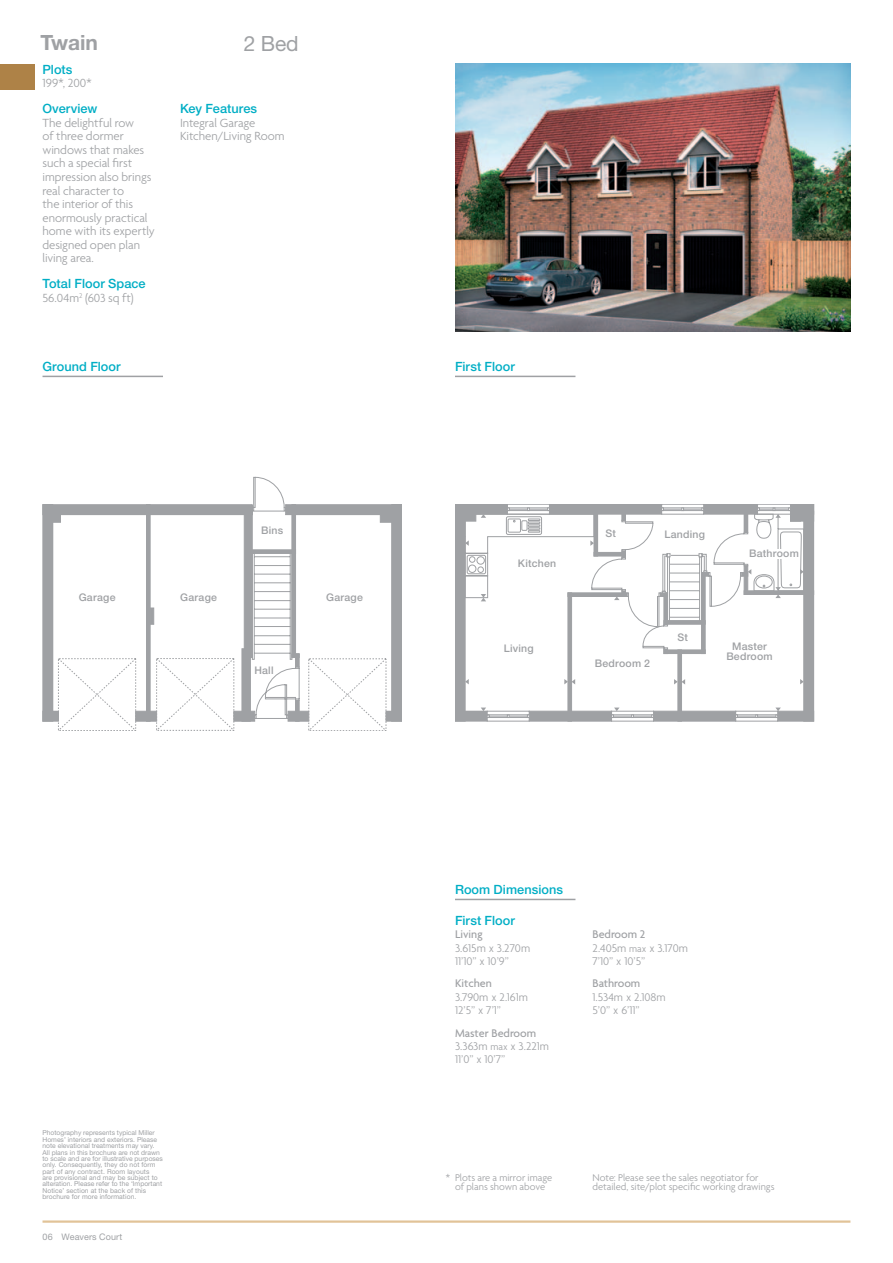
<style>
.page{position:relative;width:893px;height:1263px;background:#fff}
.page>*{position:absolute;margin:0;border:0;box-sizing:border-box;transform-origin:0 0}
.t1{font:700 21px "Helvetica Neue";letter-spacing:-.01em;color:#9fa1a4}
.t2{font:21px "Helvetica Neue";color:#9fa1a4}
.t3{font:300 12.75px/13.5px "Agenda";letter-spacing:-.005em;color:#9fa1a4}
.t4{font:500 12.75px "Helvetica Neue";letter-spacing:.005em;color:#00aec5}
.t5{font:300 12px/13.5px "Agenda";color:#9fa1a4}
.t6{font:500 12px "Agenda";color:#9fa1a4}
.t7{font:300 10.5px/9px "Agenda";color:#9fa1a4;text-align:center}
.t8{font:500 10.5px/10.5px "Helvetica Neue";letter-spacing:.025em;color:#9fa1a4;text-align:center}
.t9{font:9px "Helvetica Neue";letter-spacing:.015em;color:#9fa1a4}
.t10{font:6.75px/6.3px "Helvetica Neue";color:#9fa1a4}
.s1{font-weight:500}
.s2{font-size:10.5px}
</style>
<div class="page">
<img style="left:455px;top:64px;width:395px;height:268px">
<hr style="left:43px;top:376px;width:120px;height:1px;background:#9fa1a4">
<hr style="left:455px;top:376px;width:120px;height:1px;background:#9fa1a4">
<hr style="left:43px;top:1220px;width:807px;height:3px;background:#e1c398">
<hr style="left:455px;top:899px;width:120px;height:1px;background:#9fa1a4">
<div style="left:455px;top:504px;width:10px;height:217px;background:#9fa1a4"></div>
<div style="left:455px;top:504px;width:52px;height:10px;background:#9fa1a4"></div>
<div style="left:549px;top:504px;width:113px;height:10px;background:#9fa1a4"></div>
<div style="left:790px;top:504px;width:24px;height:10px;background:#9fa1a4"></div>
<div style="left:804px;top:504px;width:10px;height:217px;background:#9fa1a4"></div>
<svg style="left:507px;top:504px;width:42px;height:10px"></svg>
<svg style="left:465px;top:514px;width:339px;height:208px"></svg>
<svg style="left:465px;top:679px;width:4px;height:5px"></svg>
<svg style="left:465px;top:540px;width:4px;height:6px"></svg>
<svg style="left:590px;top:540px;width:4px;height:6px"></svg>
<svg style="left:481px;top:514px;width:5px;height:4px"></svg>
<svg style="left:481px;top:707px;width:49px;height:14px"></svg>
<svg style="left:481px;top:594px;width:5px;height:7px"></svg>
<svg style="left:564px;top:679px;width:11px;height:5px"></svg>
<svg style="left:614px;top:591px;width:12px;height:9px"></svg>
<svg style="left:611px;top:707px;width:43px;height:14px"></svg>
<svg style="left:800px;top:679px;width:4px;height:5px"></svg>
<svg style="left:800px;top:569px;width:4px;height:5px"></svg>
<svg style="left:660px;top:504px;width:131px;height:218px"></svg>
<div style="left:775px;top:550px;width:10px;height:9px;background:#fff"></div>
<div style="left:43px;top:505px;width:10px;height:216px;background:#9fa1a4"></div>
<div style="left:43px;top:504px;width:209px;height:11px;border:1px solid #9fa1a4"></div>
<div style="left:392px;top:505px;width:10px;height:216px;background:#9fa1a4"></div>
<div style="left:43px;top:711px;width:16px;height:10px;border:1px solid #9fa1a4"></div>
<div style="left:386px;top:711px;width:16px;height:10px;border:1px solid #9fa1a4"></div>
<svg style="left:58px;top:719px;width:329px;height:12px"></svg>
<svg style="left:52px;top:476px;width:340px;height:243px"></svg>
<div style="left:0;top:64px;width:34px;height:25px;background:#ae8247"></div>
<h1 class="t1" style="left:40px;top:30px;width:59px">Twain</h1>
<h2 class="t4" style="left:43px;top:62px;width:32px">Plots</h2>
<h2 class="t3" style="left:43px;top:76px;width:51px">199*, 200*</h2>
<h2 class="t4" style="left:43px;top:101px;width:57px">Overview</h2>
<h2 class="t3" style="left:43px;top:116px;width:114px">The delightful row<br>of three dormer windows that makes such a special first impression also brings real character to<br>the interior of this enormously practical home with its expertly designed open plan living area.</h2>
<h2 class="t4" style="left:43px;top:276px;width:105px">Total Floor Space</h2>
<h2 class="t3" style="left:43px;top:291px;width:93px">56.04m<sup>2</sup> (603 sq ft)</h2>
<h1 class="t2" style="left:244px;top:31px;width:56px">2 Bed</h1>
<h2 class="t4" style="left:180px;top:101px;width:79px">Key Features</h2>
<h2 class="t3" style="left:180px;top:116px;width:106px">Integral Garage<br>Kitchen/Living Room</h2>
<h2 class="t4" style="left:43px;top:359px;width:80px">Ground Floor</h2>
<h2 class="t4" style="left:455px;top:359px;width:61px">First Floor</h2>
<h3 class="t8" style="left:261px;top:525px;width:24px">Bins</h3>
<h3 class="t8" style="left:79px;top:591px;width:38px">Garage</h3>
<h3 class="t8" style="left:180px;top:591px;width:38px">Garage</h3>
<h3 class="t8" style="left:326px;top:591px;width:38px">Garage</h3>
<h3 class="t8" style="left:254px;top:664px;width:21px">Hall</h3>
<h3 class="t8" style="left:518px;top:557px;width:40px">Kitchen</h3>
<h3 class="t8" style="left:504px;top:642px;width:31px">Living</h3>
<h3 class="t8" style="left:605px;top:527px;width:12px">St</h3>
<h3 class="t8" style="left:664px;top:529px;width:42px">Landing</h3>
<h3 class="t8" style="left:749px;top:547px;width:51px">Bathroom</h3>
<h3 class="t8" style="left:595px;top:657px;width:57px">Bedroom 2</h3>
<h3 class="t8" style="left:678px;top:631px;width:12px">St</h3>
<h3 class="t8" style="left:726px;top:640px;width:48px">Master<br>Bedroom</h3>
<p class="t10" style="left:43px;top:1130px;width:122px">Photography represents typical Miller Homes’ interiors and exteriors. Please note elevational treatments may vary.<br>All plans in this brochure are not drawn to scale and are for illustrative purposes only. Consequently, they do not form part of any contract. Room layouts<br>are provisional and may be subject to alteration. Please refer to the ‘Important Notice’ section at the back of this brochure for more information.</p>
<h3 class="t9" style="left:43px;top:1232px;width:81px">06 Weavers Court</h3>
<h2 class="t4" style="left:455px;top:882px;width:110px">Room Dimensions</h2>
<h2 class="t4" style="left:455px;top:913px;width:61px">First Floor</h2>
<h3 class="t6" style="left:455px;top:927px;width:29px">Living</h3>
<h3 class="t5" style="left:455px;top:941px;width:77px">3.615m x 3.270m<br>11’10” x 10’9”</h3>
<h3 class="t6" style="left:455px;top:976px;width:38px">Kitchen</h3>
<h3 class="t5" style="left:455px;top:990px;width:74px">3.790m x 2.161m<br>12’5” x 7’1”</h3>
<h3 class="t5" style="left:455px;top:1026px;width:96px"><span class="s1">Master Bedroom<br></span>3.363m <span class="s2">max</span> x 3.221m<br>11’0” x 10’7”</h3>
<h3 class="t5" style="left:592px;top:928px;width:97px"><span class="s1">Bedroom 2<br></span>2.405m <span class="s2">max</span> x 3.170m<br>7’10” x 10’5”</h3>
<h3 class="t6" style="left:592px;top:976px;width:49px">Bathroom</h3>
<h3 class="t5" style="left:592px;top:990px;width:75px">1.534m x 2.108m<br>5’0” x 6’11”</h3>
<h3 class="t8" style="left:593px;top:929px;width:38px">Garage</h3>
<h3 class="t7" style="left:446px;top:1173px;width:108px">* Plots are a mirror image of plans shown above</h3>
<h3 class="t7" style="left:592px;top:1173px;width:184px;text-align:left">Note: Please see the sales negotiator for detailed, site/plot specific working drawings</h3>
</div>
